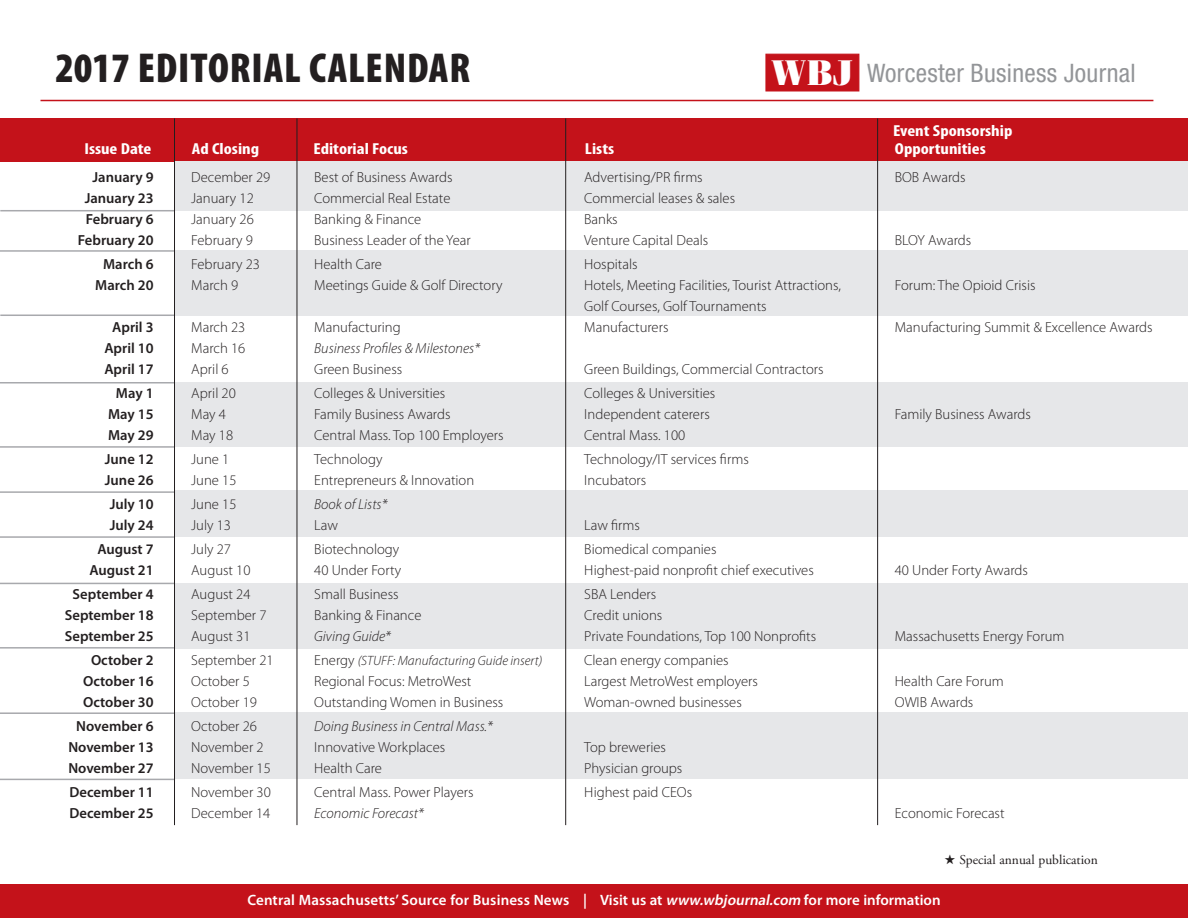
<style>
.page{position:relative;width:1188px;height:918px;background:#fff}
.page>*{position:absolute;margin:0;border:0;box-sizing:border-box;transform-origin:0 0}
.t1{font:900 condensed 42px "Myriad Pro";letter-spacing:.02em;color:#231f20}
.t2{font:condensed 25.5px "Helvetica Neue LT Std";letter-spacing:.01em;color:#939598}
.t3{font:700 condensed 15.9px "Myriad Pro";color:#fff;scale:1.18 1}
.t4{font:600 15px "Myriad Pro";letter-spacing:.005em;color:#fff}
.t5{font:300 14.7px/21px "Myriad Pro";color:#231f20}
.t6{font:600 14.7px/21px "Myriad Pro";color:#231f20;text-align:center}
.t7{font:italic 300 14.7px "Myriad Pro";color:#231f20}
.t8{font:italic 300 13.5px "Myriad Pro";color:#231f20}
.t9{font:13.5px "Adobe Garamond Pro";color:#231f20}
.s1{font-family:"Fenice Std";font-weight:900;font-stretch:normal;font-size:35.55px;color:#fff}
.s2{font-style:normal;font-size:14.7px}
.s3{font-style:italic}
</style>
<div class="page">
<hr style="left:0;top:210px;width:175px;height:1px;background:#a8a9ad">
<hr style="left:0;top:250px;width:174px;height:2px;background:#a8a9ad">
<hr style="left:0;top:315px;width:175px;height:1px;background:#a8a9ad">
<hr style="left:0;top:382px;width:174px;height:2px;background:#a8a9ad">
<hr style="left:0;top:446px;width:174px;height:2px;background:#a8a9ad">
<hr style="left:0;top:491px;width:174px;height:2px;background:#a8a9ad">
<hr style="left:0;top:536px;width:174px;height:2px;background:#a8a9ad">
<hr style="left:0;top:583px;width:174px;height:1px;background:#a8a9ad">
<hr style="left:0;top:647px;width:174px;height:2px;background:#a8a9ad">
<hr style="left:0;top:712px;width:174px;height:2px;background:#a8a9ad">
<hr style="left:0;top:779px;width:174px;height:1px;background:#a8a9ad">
<div style="left:0;top:118px;width:1188px;height:43px;background:#c4121a"></div>
<div style="left:174px;top:161px;width:1014px;height:50px;background:#e6e7e9"></div>
<div style="left:174px;top:250px;width:1014px;height:65px;background:#e6e7e9"></div>
<div style="left:175px;top:382px;width:1013px;height:65px;background:#e6e7e9"></div>
<div style="left:174px;top:491px;width:1014px;height:46px;background:#e6e7e9"></div>
<div style="left:175px;top:583px;width:1013px;height:66px;background:#e6e7e9"></div>
<div style="left:175px;top:712px;width:1013px;height:67px;background:#e6e7e9"></div>
<hr style="left:174px;top:118px;width:1px;height:707px;background:#231f20">
<hr style="left:297px;top:118px;width:1px;height:707px;background:#231f20">
<hr style="left:565px;top:118px;width:1px;height:707px;background:#231f20">
<hr style="left:877px;top:118px;width:1px;height:707px;background:#231f20">
<hr style="left:40px;top:100px;width:1113px;height:1px;background:#c4121a">
<div style="left:0;top:885px;width:1188px;height:33px;background:#c4121a"></div>
<div style="left:766px;top:54px;width:93px;height:37px;background:#c4121a;border:1px solid #c4121a"></div>
<h1 class="t1" style="left:55px;top:44px;width:416px">2017 EDITORIAL CALENDAR</h1>
<h2 class="t2" style="left:773px;top:58px;width:364px"><span class="s1">WBJ</span> Worcester Business Journal</h2>
<p class="t3" style="left:893px;top:122px;width:103px">Event Sponsorship</p>
<p class="t3" style="left:84px;top:140px;width:58px">Issue Date</p>
<p class="t3" style="left:192px;top:140px;width:58px">Ad Closing</p>
<p class="t3" style="left:313px;top:140px;width:82px">Editorial Focus</p>
<p class="t3" style="left:585px;top:140px;width:26px">Lists</p>
<p class="t3" style="left:895px;top:140px;width:79px">Opportunities</p>
<p class="t6" style="left:78px;top:167px;width:77px;text-align:right">January 9<br>January 23<br>February 6<br>February 20</p>
<p class="t6" style="left:95px;top:254px;width:60px">March 6<br>March 20</p>
<p class="t6" style="left:104px;top:317px;width:51px">April 3<br>April 10<br>April 17</p>
<p class="t6" style="left:108px;top:383px;width:47px">May 1<br>May 15<br>May 29</p>
<p class="t6" style="left:105px;top:449px;width:50px;text-align:left">June 12<br>June 26</p>
<p class="t6" style="left:110px;top:494px;width:45px;text-align:left">July 10<br>July 24</p>
<p class="t6" style="left:90px;top:539px;width:66px">August 7<br>August 21</p>
<p class="t6" style="left:65px;top:584px;width:90px">September 4<br>September 18<br>September 25</p>
<p class="t6" style="left:83px;top:650px;width:72px">October 2<br>October 16<br>October 30</p>
<p class="t6" style="left:68px;top:716px;width:87px">November 6<br>November 13<br>November 27</p>
<p class="t6" style="left:70px;top:782px;width:85px;text-align:left">December 11<br>December 25</p>
<p class="t5" style="left:191px;top:167px;width:81px">December 29<br>January 12<br>January 26<br>February 9</p>
<p class="t5" style="left:191px;top:254px;width:70px">February 23<br>March 9</p>
<p class="t5" style="left:191px;top:317px;width:56px;text-align:justify">March 23<br>March 16<br>April 6</p>
<p class="t5" style="left:191px;top:383px;width:46px">April 20<br>May 4<br>May 18</p>
<p class="t5" style="left:191px;top:449px;width:47px">June 1<br>June 15</p>
<p class="t5" style="left:191px;top:494px;width:47px">June 15<br>July 13</p>
<p class="t5" style="left:191px;top:539px;width:61px">July 27<br>August 10</p>
<p class="t5" style="left:191px;top:584px;width:77px">August 24<br>September 7<br>August 31</p>
<p class="t5" style="left:191px;top:650px;width:84px">September 21<br>October 5<br>October 19</p>
<p class="t5" style="left:191px;top:716px;width:81px">October 26<br>November 2<br>November 15</p>
<p class="t5" style="left:191px;top:782px;width:81px">November 30<br>December 14</p>
<p class="t5" style="left:314px;top:167px;width:140px">Best of Business Awards</p>
<p class="t5" style="left:584px;top:167px;width:120px">Advertising/PR firms</p>
<p class="t5" style="left:895px;top:167px;width:72px">BOB Awards</p>
<p class="t5" style="left:314px;top:188px;width:138px">Commercial Real Estate</p>
<p class="t5" style="left:584px;top:188px;width:152px">Commercial leases &amp; sales</p>
<p class="t5" style="left:314px;top:209px;width:109px">Banking &amp; Finance</p>
<p class="t5" style="left:584px;top:209px;width:35px">Banks</p>
<p class="t5" style="left:314px;top:230px;width:158px">Business Leader of the Year</p>
<p class="t5" style="left:584px;top:230px;width:126px">Venture Capital Deals</p>
<p class="t5" style="left:895px;top:230px;width:78px">BLOY Awards</p>
<p class="t5" style="left:314px;top:254px;width:69px">Health Care</p>
<p class="t5" style="left:584px;top:254px;width:55px">Hospitals</p>
<p class="t5" style="left:314px;top:275px;width:190px">Meetings Guide &amp; Golf Directory</p>
<p class="t5" style="left:584px;top:275px;width:258px">Hotels, Meeting Facilities, Tourist Attractions,</p>
<p class="t5" style="left:895px;top:275px;width:142px">Forum: The Opioid Crisis</p>
<p class="t5" style="left:584px;top:296px;width:184px">Golf Courses, Golf Tournaments</p>
<p class="t5" style="left:314px;top:317px;width:88px">Manufacturing</p>
<p class="t5" style="left:584px;top:317px;width:86px">Manufacturers</p>
<p class="t5" style="left:895px;top:317px;width:259px">Manufacturing Summit &amp; Excellence Awards</p>
<p class="t7" style="left:314px;top:341px;width:167px">Business Profiles &amp; Milestones*</p>
<p class="t5" style="left:314px;top:359px;width:90px">Green Business</p>
<p class="t5" style="left:584px;top:359px;width:241px">Green Buildings, Commercial Contractors</p>
<p class="t5" style="left:314px;top:383px;width:133px">Colleges &amp; Universities</p>
<p class="t5" style="left:584px;top:383px;width:133px">Colleges &amp; Universities</p>
<p class="t5" style="left:314px;top:404px;width:138px">Family Business Awards</p>
<p class="t5" style="left:584px;top:404px;width:127px">Independent caterers</p>
<p class="t5" style="left:895px;top:404px;width:138px">Family Business Awards</p>
<p class="t5" style="left:314px;top:425px;width:191px">Central Mass. Top 100 Employers</p>
<p class="t5" style="left:584px;top:425px;width:102px">Central Mass. 100</p>
<p class="t5" style="left:314px;top:449px;width:70px">Technology</p>
<p class="t5" style="left:584px;top:449px;width:166px">Technology/IT services firms</p>
<p class="t5" style="left:314px;top:470px;width:161px">Entrepreneurs &amp; Innovation</p>
<p class="t5" style="left:584px;top:470px;width:64px">Incubators</p>
<p class="t7" style="left:314px;top:497px;width:75px">Book of Lists*</p>
<p class="t5" style="left:314px;top:515px;width:25px">Law</p>
<p class="t5" style="left:584px;top:515px;width:57px">Law firms</p>
<p class="t5" style="left:314px;top:539px;width:87px">Biotechnology</p>
<p class="t5" style="left:584px;top:539px;width:134px">Biomedical companies</p>
<p class="t5" style="left:314px;top:560px;width:88px">40 Under Forty</p>
<p class="t5" style="left:584px;top:560px;width:231px">Highest-paid nonprofit chief executives</p>
<p class="t5" style="left:895px;top:560px;width:135px">40 Under Forty Awards</p>
<p class="t5" style="left:314px;top:584px;width:86px">Small Business</p>
<p class="t5" style="left:584px;top:584px;width:73px">SBA Lenders</p>
<p class="t5" style="left:314px;top:605px;width:109px">Banking &amp; Finance</p>
<p class="t5" style="left:584px;top:605px;width:80px">Credit unions</p>
<p class="t7" style="left:314px;top:629px;width:78px">Giving Guide*</p>
<p class="t5" style="left:584px;top:626px;width:233px">Private Foundations, Top 100 Nonprofits</p>
<p class="t5" style="left:895px;top:626px;width:171px">Massachusetts Energy Forum</p>
<p class="t8" style="left:314px;top:654px;width:230px"><span class="s2">Energy</span> (STUFF: Manufacturing Guide insert)</p>
<p class="t5" style="left:584px;top:650px;width:146px">Clean energy companies</p>
<p class="t5" style="left:314px;top:671px;width:159px">Regional Focus: MetroWest</p>
<p class="t5" style="left:584px;top:671px;width:175px">Largest MetroWest employers</p>
<p class="t5" style="left:895px;top:671px;width:111px">Health Care Forum</p>
<p class="t5" style="left:314px;top:692px;width:191px">Outstanding Women in Business</p>
<p class="t5" style="left:584px;top:692px;width:159px">Woman-owned businesses</p>
<p class="t5" style="left:895px;top:692px;width:80px">OWIB Awards</p>
<p class="t7" style="left:314px;top:718px;width:180px">Doing Business in Central Mass.*</p>
<p class="t5" style="left:314px;top:737px;width:133px">Innovative Workplaces</p>
<p class="t5" style="left:584px;top:737px;width:83px">Top breweries</p>
<p class="t5" style="left:314px;top:758px;width:69px">Health Care</p>
<p class="t5" style="left:584px;top:758px;width:100px">Physician groups</p>
<p class="t5" style="left:314px;top:782px;width:161px">Central Mass. Power Players</p>
<p class="t5" style="left:584px;top:782px;width:109px">Highest paid CEOs</p>
<p class="t7" style="left:314px;top:805px;width:111px">Economic Forecast*</p>
<p class="t5" style="left:895px;top:803px;width:111px">Economic Forecast</p>
<p class="t9" style="left:944px;top:852px;width:155px">★ Special annual publication</p>
<p class="t4" style="left:247px;top:891px;width:695px">Central Massachusetts’ Source for Business News | Visit us at <span class="s3">www.wbjournal.com</span> for more information</p>
</div>
